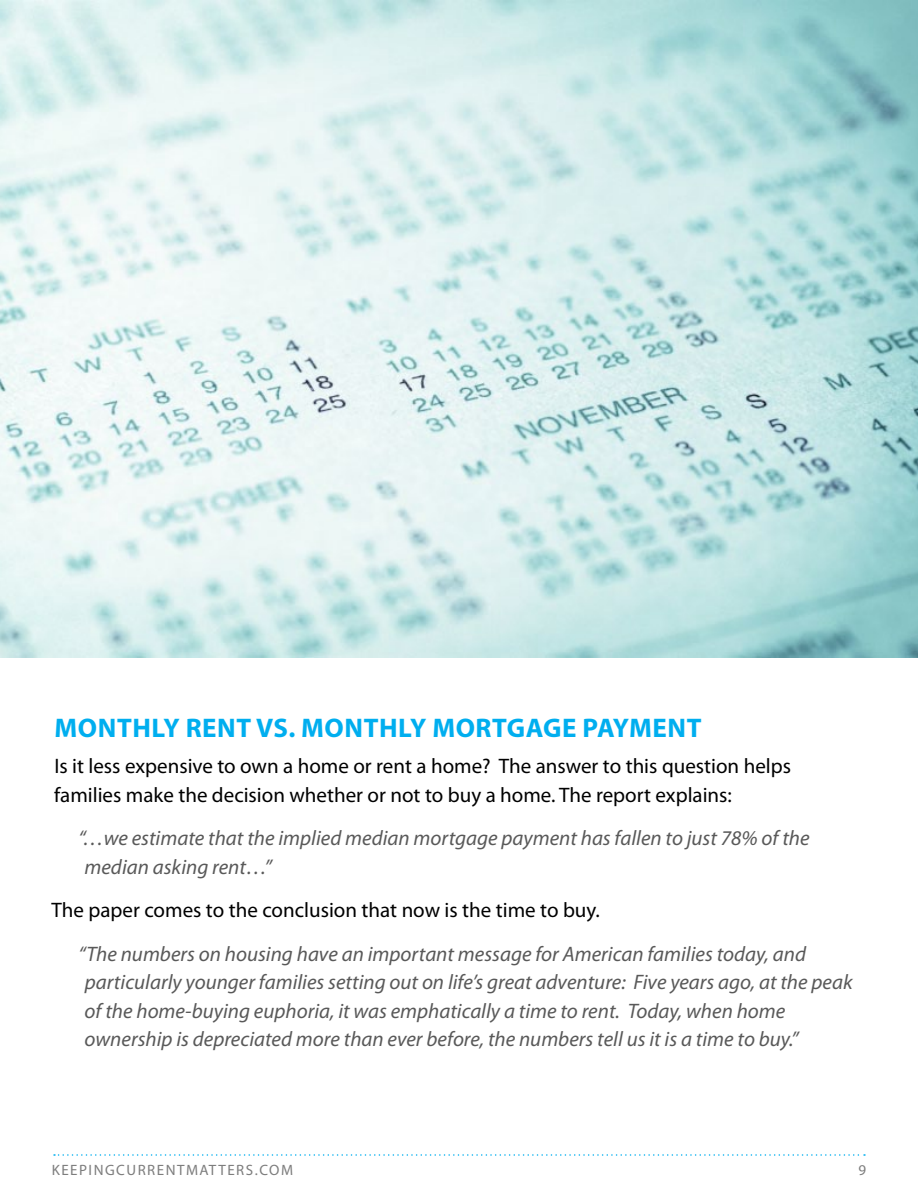
<style>
.page{position:relative;width:918px;height:1188px;background:#fff}
.page>*{position:absolute;margin:0;border:0;box-sizing:border-box;transform-origin:0 0}
.t1{font:700 27px "Myriad Pro";letter-spacing:.02em;color:#00aeef}
.t2{font:italic 21px/28.5px "Myriad Pro";color:#595959}
.t3{font:21px/28.5px "Myriad Pro";color:#000}
.t4{font:15px "Myriad Pro";letter-spacing:.1em;color:#7d7d7d}
</style>
<div class="page">
<svg style="left:54px;top:1154px;width:811px;height:2px"></svg>
<img style="left:0;top:0;width:918px;height:657px">
<p class="t1" style="left:55px;top:711px;width:42px">MONTHLY</p>
<p class="t1" style="left:186px;top:711px;width:34px">RENT</p>
<p class="t1" style="left:256px;top:711px;width:87px">VS. MONTHLY</p>
<p class="t1" style="left:432px;top:711px;width:42px">MORTGAGE</p>
<p class="t1" style="left:583px;top:711px;width:33px">PAYMENT</p>
<p class="t3" style="left:54px;top:752px;width:739px">Is it less expensive to own a home or rent a home? The answer to this question helps families make the decision whether or not to buy a home. The report explains:</p>
<p class="t2" style="left:79px;top:824px;width:733px">“…we estimate that the implied median mortgage payment has fallen to just 78% of the median asking rent…”</p>
<p class="t3" style="left:52px;top:896px;width:550px">The paper comes to the conclusion that now is the time to buy.</p>
<p class="t2" style="left:79px;top:939px;width:776px">“The numbers on housing have an important message for American families today, and particularly younger families setting out on life’s great adventure: Five years ago, at the peak of the home-buying euphoria, it was emphatically a time to rent. Today, when home ownership is depreciated more than ever before, the numbers tell us it is a time to buy.”</p>
<p class="t4" style="left:52px;top:1161px;width:243px">KEEPINGCURRENTMATTERS.COM</p>
<p class="t4" style="left:859px;top:1161px;width:9px">9</p>
</div>
